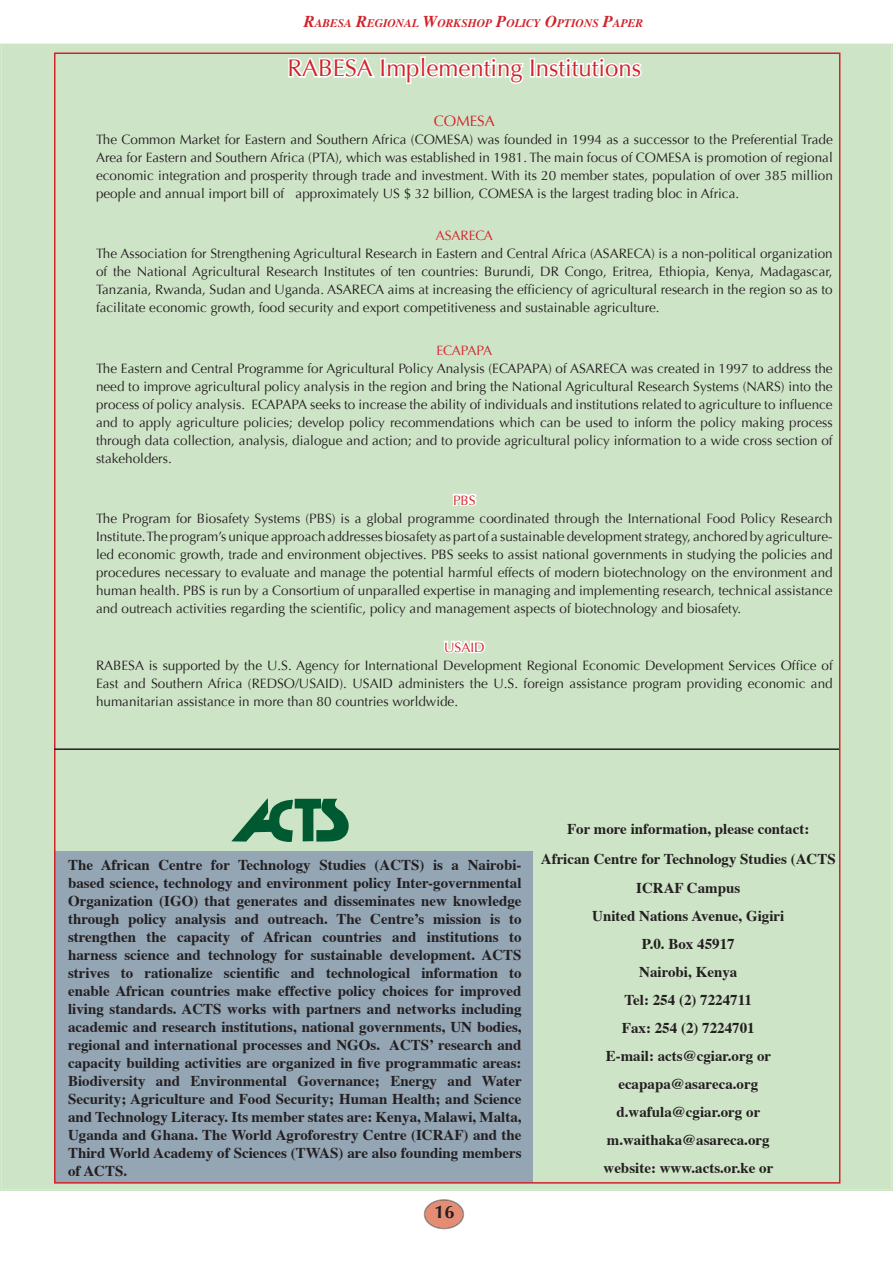
<style>
.page{position:relative;width:893px;height:1263px;background:#fff}
.page>*{position:absolute;margin:0;border:0;box-sizing:border-box;transform-origin:0 0}
.t1{font:24px "Optima";color:#d1232a}
.t2{font:700 18px "Optima";color:#231f20}
.t3{font:700 15px/18px "Times";color:#231f20;text-align:center}
.t4{font:15px "Optima";color:#d1232a}
.t5{font:13.5px/18px "Optima";color:#231f20;text-align:justify}
.t6{font:13.5px "Optima";color:#d1232a}
.t7{font:13.5px "Optima";letter-spacing:-.02em;color:#d1232a}
.t8{font:italic 700 11.55px "Times";color:#d1232a}
.s1{font-size:16.5px}
</style>
<div class="page">
<div style="left:0;top:44px;width:893px;height:1147px;background:#cee4c7"></div>
<svg style="left:424px;top:1199px;width:40px;height:30px"></svg>
<div style="left:55px;top:851px;width:478px;height:332px;background:#94a5b4"></div>
<svg style="left:287px;top:55px;width:357px;height:37px"></svg>
<svg style="left:451px;top:491px;width:28px;height:17px"></svg>
<svg style="left:441px;top:638px;width:47px;height:17px"></svg>
<hr style="left:54px;top:748px;width:785px;height:2px;background:#231f20">
<svg style="left:231px;top:795px;width:119px;height:49px;background:#70a583"></svg>
<p class="t8" style="left:304px;top:16px;width:341px"><span class="s1">R</span>ABESA <span class="s1">R</span>EGIONAL <span class="s1">W</span>ORKSHOP <span class="s1">P</span>OLICY <span class="s1">O</span>PTIONS <span class="s1">P</span>APER</p>
<h1 class="t1" style="left:288px;top:54px;width:355px">RABESA Implementing Institutions</h1>
<p class="t4" style="left:434px;top:113px;width:62px">COMESA</p>
<p class="t5" style="left:96px;top:131px;width:738px">The Common Market for Eastern and Southern Africa (COMESA) was founded in 1994 as a successor to the Preferential Trade Area for Eastern and Southern Africa (PTA), which was established in 1981. The main focus of COMESA is promotion of regional economic integration and prosperity through trade and investment. With its 20 member states, population of over 385 million people and annual import bill of approximately US $ 32 billion, COMESA is the largest trading bloc in Africa.</p>
<p class="t6" style="left:436px;top:228px;width:59px">ASARECA</p>
<p class="t5" style="left:96px;top:245px;width:738px">The Association for Strengthening Agricultural Research in Eastern and Central Africa (ASARECA) is a non-political organization of the National Agricultural Research Institutes of ten countries: Burundi, DR Congo, Eritrea, Ethiopia, Kenya, Madagascar, Tanzania, Rwanda, Sudan and Uganda. ASARECA aims at increasing the efficiency of agricultural research in the region so as to facilitate economic growth, food security and export competitiveness and sustainable agriculture.</p>
<p class="t7" style="left:437px;top:342px;width:57px">ECAPAPA</p>
<p class="t5" style="left:96px;top:359px;width:738px">The Eastern and Central Programme for Agricultural Policy Analysis (ECAPAPA) of ASARECA was created in 1997 to address the need to improve agricultural policy analysis in the region and bring the National Agricultural Research Systems (NARS) into the process of policy analysis. ECAPAPA seeks to increase the ability of individuals and institutions related to agriculture to influence and to apply agriculture policies; develop policy recommendations which can be used to inform the policy making process through data collection, analysis, dialogue and action; and to provide agricultural policy information to a wide cross section of stakeholders.</p>
<p class="t6" style="left:453px;top:492px;width:24px">PBS</p>
<p class="t5" style="left:96px;top:509px;width:738px">The Program for Biosafety Systems (PBS) is a global programme coordinated through the International Food Policy Research Institute. The program’s unique approach addresses biosafety as part of a sustainable development strategy, anchored by agriculture&shy;led economic growth, trade and environment objectives. PBS seeks to assist national governments in studying the policies and procedures necessary to evaluate and manage the potential harmful effects of modern biotechnology on the environment and human health. PBS is run by a Consortium of unparalled expertise in managing and implementing research, technical assistance and outreach activities regarding the scientific, policy and management aspects of biotechnology and biosafety.</p>
<p class="t6" style="left:444px;top:639px;width:42px">USAID</p>
<p class="t5" style="left:96px;top:656px;width:738px">RABESA is supported by the U.S. Agency for International Development Regional Economic Development Services Office of East and Southern Africa (REDSO/USAID). USAID administers the U.S. foreign assistance program providing economic and humanitarian assistance in more than 80 countries worldwide.</p>
<p class="t3" style="left:68px;top:857px;width:455px;text-align:justify">The African Centre for Technology Studies (ACTS) is a Nairobi&shy;based science, technology and environment policy Inter-governmental Organization (IGO) that generates and disseminates new knowledge through policy analysis and outreach. The Centreʼs mission is to strengthen the capacity of African countries and institutions to harness science and technology for sustainable development. ACTS strives to rationalize scientific and technological information to enable African countries make effective policy choices for improved living standards. ACTS works with partners and networks including academic and research institutions, national governments, UN bodies, regional and international processes and NGOs. ACTSʼ research and capacity building activities are organized in five programmatic areas:<br>Biodiversity and Environmental Governance; Energy and Water Security; Agriculture and Food Security; Human Health; and Science and Technology Literacy. Its member states are: Kenya, Malawi, Malta, Uganda and Ghana. The World Agroforestry Centre (ICRAF) and the Third World Academy of Sciences (TWAS) are also founding members of ACTS.</p>
<h2 class="t2" style="left:434px;top:1201px;width:22px">16</h2>
<p class="t3" style="left:541px;top:815px;width:296px;line-height:29.5px">For more information, please contact:<br>African Centre for Technology Studies (ACTS<br>ICRAF Campus</p>
<p class="t3" style="left:592px;top:903px;width:194px;line-height:28px">United Nations Avenue, Gigiri<br>P.0. Box 45917<br>Nairobi, Kenya<br>Tel: 254 (2) 7224711<br>Fax: 254 (2) 7224701<br>E-mail: acts@cgiar.org or ecapapa@asareca.org d.wafula@cgiar.org or m.waithaka@asareca.org website: www.acts.or.ke or</p>
</div>
